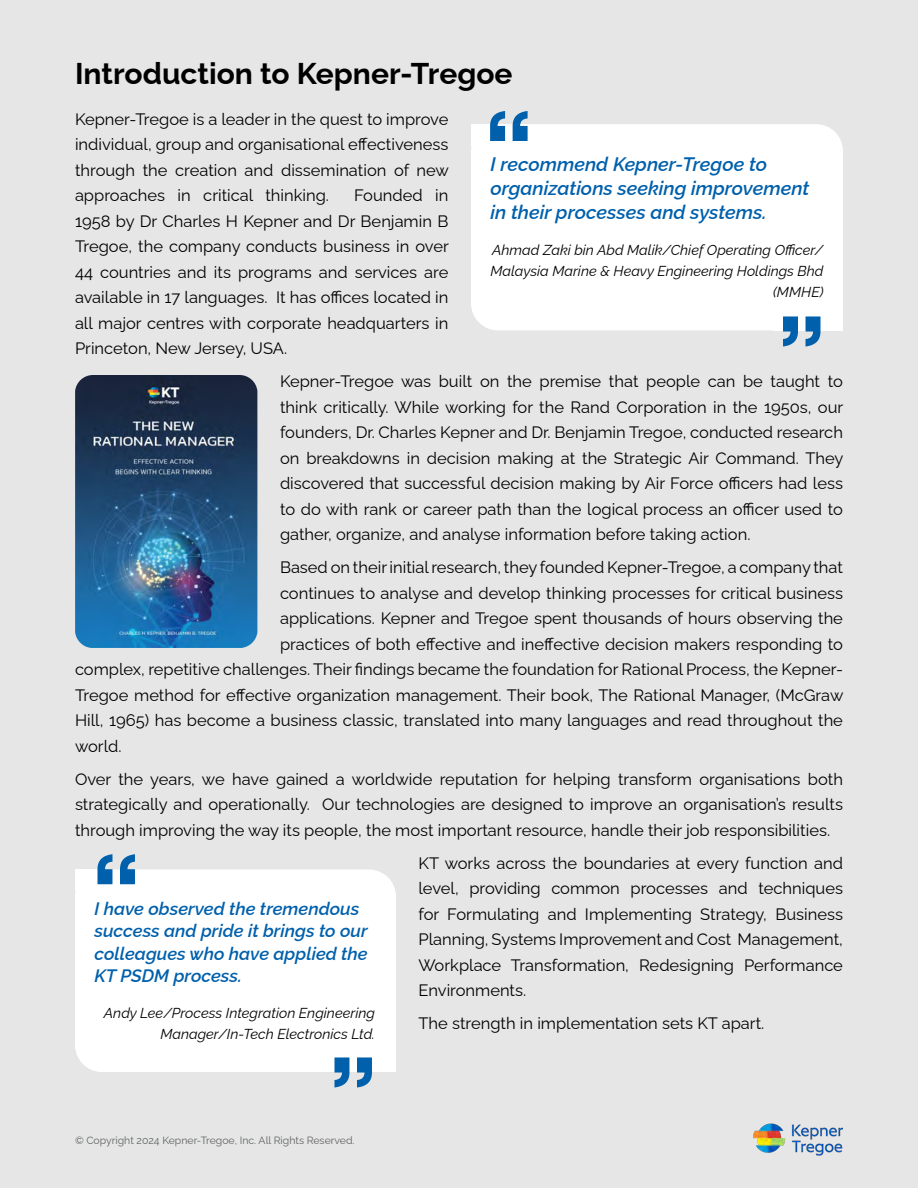
<style>
.page{position:relative;width:918px;height:1188px;background:#e5e6e5}
.page>*{position:absolute;margin:0;border:0;box-sizing:border-box;transform-origin:0 0}
.t1{font:700 30px "Raleway";color:#000}
.t2{font:italic 600 19.5px/24px "Raleway";color:#0060ac}
.t3{font:italic 600 18px/22.5px "Raleway";color:#0060ac}
.t4{font:16.5px/25.5px "Raleway";color:#000;text-align:justify}
.t5{font:italic 14.4px/21px "Raleway";color:#000;text-align:right}
.t6{font:10.5px "Raleway";color:#636366}
</style>
<div class="page">
<img style="left:753px;top:1123px;width:90px;height:32px">
<img style="left:75px;top:375px;width:182px;height:273px">
<div style="left:471px;top:124px;width:372px;height:206px;background:#fff;border-radius:27px"></div>
<svg style="left:773px;top:308px;width:70px;height:38px"></svg>
<svg style="left:471px;top:111px;width:57px;height:35px"></svg>
<div style="left:75px;top:870px;width:321px;height:202px;background:#fff;border-radius:27px"></div>
<svg style="left:334px;top:1050px;width:62px;height:37px"></svg>
<svg style="left:75px;top:854px;width:60px;height:37px"></svg>
<h1 class="t1" style="left:75px;top:50px;width:439px">Introduction to Kepner-Tregoe</h1>
<p class="t4" style="left:75px;top:104px;width:375px">Kepner-Tregoe is a leader in the quest to improve individual, group and organisational effectiveness through the creation and dissemination of new approaches in critical thinking.</p>
<p class="t2" style="left:490px;top:150px;width:320px">I recommend Kepner-Tregoe to organizations seeking improvement in their processes and systems.</p>
<p class="t5" style="left:491px;top:238px;width:335px">Ahmad Zaki bin Abd Malik/Chief Operating Officer/<br>Malaysia Marine &amp; Heavy Engineering Holdings Bhd (MMHE)</p>
<p class="t4" style="left:75px;top:181px;width:375px;text-indent:279px">Founded in 1958 by Dr Charles H Kepner and Dr Benjamin B Tregoe, the company conducts business in over 44 countries and its programs and services are available in 17 languages. It has offices located in all major centres with corporate headquarters in Princeton, New Jersey, USA.</p>
<p class="t4" style="left:280px;top:367px;width:565px">Kepner-Tregoe was built on the premise that people can be taught to think critically. While working for the Rand Corporation in the 1950s, our founders, Dr. Charles Kepner and Dr. Benjamin Tregoe, conducted research on breakdowns in decision making at the Strategic Air Command. They discovered that successful decision making by Air Force officers had less to do with rank or career path than the logical process an officer used to gather, organize, and analyse information before taking action.</p>
<p class="t4" style="left:280px;top:553px;width:564px">Based on their initial research, they founded Kepner-Tregoe, a company that</p>
<p class="t4" style="left:280px;top:578px;width:565px">continues to analyse and develop thinking processes for critical business</p>
<p class="t4" style="left:280px;top:604px;width:564px">applications. Kepner and Tregoe spent thousands of hours observing the</p>
<p class="t4" style="left:280px;top:629px;width:564px">practices of both effective and ineffective decision makers responding to</p>
<p class="t4" style="left:75px;top:655px;width:770px">complex, repetitive challenges. Their findings became the foundation for Rational Process, the Kepner-</p>
<p class="t4" style="left:75px;top:680px;width:770px">Tregoe method for effective organization management. Their book, The Rational Manager, (McGraw</p>
<p class="t4" style="left:75px;top:706px;width:770px">Hill, 1965) has become a business classic, translated into many languages and read throughout the</p>
<p class="t4" style="left:75px;top:731px;width:48px">world.</p>
<p class="t4" style="left:75px;top:764px;width:770px">Over the years, we have gained a worldwide reputation for helping transform organisations both strategically and operationally. Our technologies are designed to improve an organisation’s results through improving the way its people, the most important resource, handle their job responsibilities.</p>
<p class="t4" style="left:418px;top:848px;width:426px">KT works across the boundaries at every function and level, providing common processes and techniques for Formulating and Implementing Strategy, Business Planning, Systems Improvement and Cost Management, Workplace Transformation, Redesigning Performance Environments.</p>
<p class="t4" style="left:418px;top:1009px;width:347px">The strength in implementation sets KT apart.</p>
<p class="t3" style="left:94px;top:895px;width:275px">I have observed the tremendous success and pride it brings to our colleagues who have applied the<br>KT PSDM process.</p>
<p class="t5" style="left:104px;top:1001px;width:273px">Andy Lee/Process Integration Engineering<br>Manager/In-Tech Electronics Ltd.</p>
<p class="t6" style="left:75px;top:1132px;width:281px">© Copyright 2024 Kepner-Tregoe, Inc. All Rights Reserved.</p>
</div>
